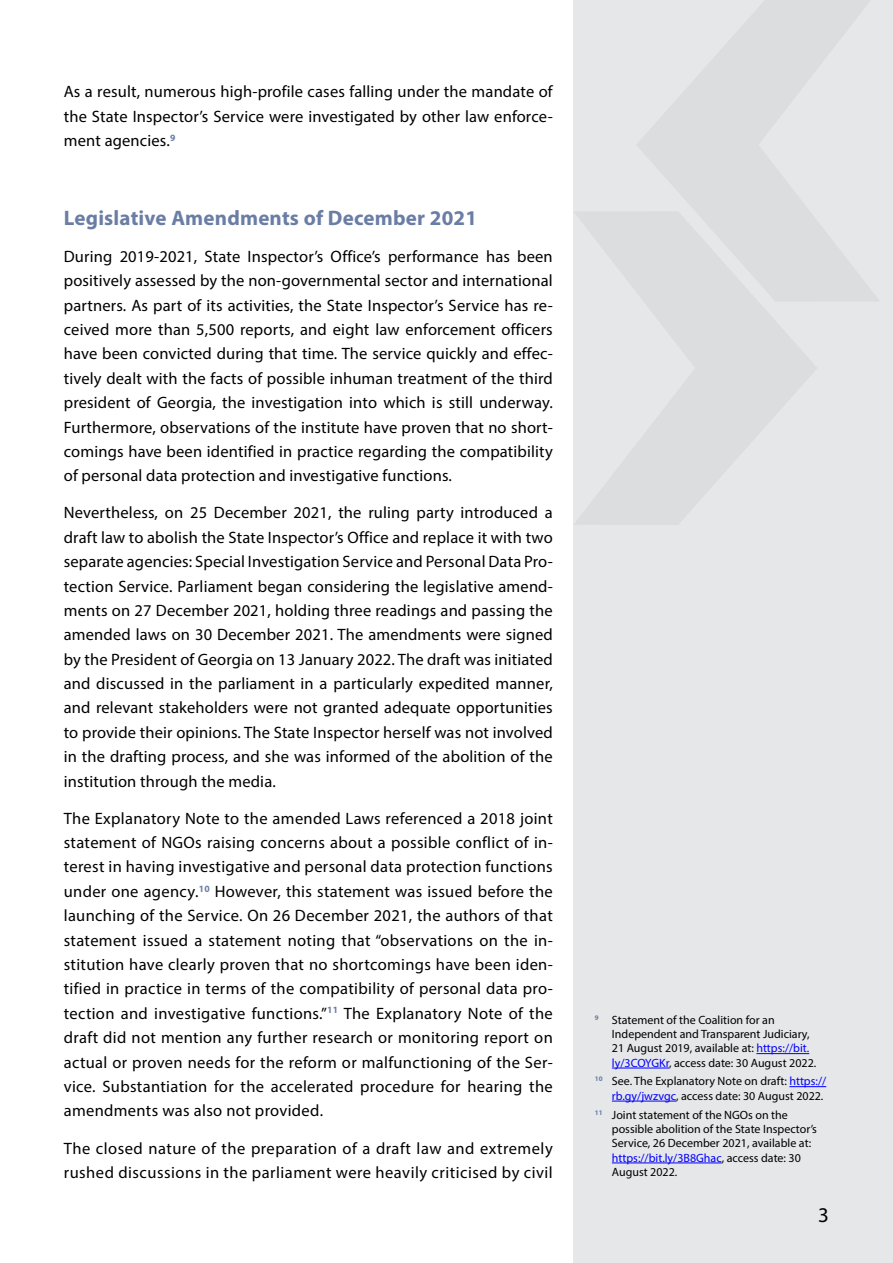
<style>
.page{position:relative;width:893px;height:1263px;background:#fff}
.page>*{position:absolute;margin:0;border:0;box-sizing:border-box;transform-origin:0 0}
.t1{font:700 21px "Myriad Pro";letter-spacing:.01em;color:#6a7da5}
.t2{font:21px "Myriad Pro";color:#000}
.t3{font:16.5px/24.3px "Myriad Pro";letter-spacing:.02em;color:#000;text-align:justify}
.t4{font:12px/14.4px "Myriad Pro";color:#000}
.s1{color:#00f}
</style>
<div class="page">
<div style="left:573px;top:0;width:320px;height:1263px;background:#e6e7e8"></div>
<hr style="left:0;top:0;width:1px;height:1263px;background:#e6e7e8">
<hr style="left:756px;top:1053px;width:53px;height:1px;background:#00f">
<hr style="left:612px;top:1068px;width:57px;height:1px;background:#00f">
<hr style="left:789px;top:1086px;width:37px;height:1px;background:#00f">
<hr style="left:612px;top:1101px;width:64px;height:1px;background:#00f">
<hr style="left:612px;top:1162px;width:110px;height:1px;background:#00f">
<p class="t3" style="left:64px;top:79px;width:490px">As a result, numerous high-profile cases falling under the mandate of the State Inspector’s Service were investigated by other law enforce&shy;ment agencies.<sup>9</sup></p>
<p class="t1" style="left:64px;top:204px;width:415px">Legislative Amendments of December 2021</p>
<p class="t3" style="left:64px;top:244px;width:491px">During 2019-2021, State Inspector’s Office’s performance has been positively assessed by the non-governmental sector and international partners. As part of its activities, the State Inspector’s Service has re&shy;ceived more than 5,500 reports, and eight law enforcement officers have been convicted during that time. The service quickly and effec&shy;tively dealt with the facts of possible inhuman treatment of the third president of Georgia, the investigation into which is still underway.<br>Furthermore, observations of the institute have proven that no short&shy;comings have been identified in practice regarding the compatibility of personal data protection and investigative functions.</p>
<p class="t3" style="left:64px;top:500px;width:491px">Nevertheless, on 25 December 2021, the ruling party introduced a draft law to abolish the State Inspector’s Office and replace it with two separate agencies: Special Investigation Service and Personal Data Pro&shy;tection Service. Parliament began considering the legislative amend&shy;ments on 27 December 2021, holding three readings and passing the amended laws on 30 December 2021. The amendments were signed by the President of Georgia on 13 January 2022. The draft was initiated and discussed in the parliament in a particularly expedited manner, and relevant stakeholders were not granted adequate opportunities to provide their opinions. The State Inspector herself was not involved in the drafting process, and she was informed of the abolition of the institution through the media.</p>
<p class="t3" style="left:64px;top:806px;width:491px">The Explanatory Note to the amended Laws referenced a 2018 joint statement of NGOs raising concerns about a possible conflict of in&shy;terest in having investigative and personal data protection functions under one agency.<sup>10</sup> However, this statement was issued before the launching of the Service. On 26 December 2021, the authors of that statement issued a statement noting that “observations on the in&shy;stitution have clearly proven that no shortcomings have been iden&shy;tified in practice in terms of the compatibility of personal data pro&shy;tection and investigative functions.”<sup>11</sup> The Explanatory Note of the draft did not mention any further research or monitoring report on actual or proven needs for the reform or malfunctioning of the Ser&shy;vice. Substantiation for the accelerated procedure for hearing the amendments was also not provided.</p>
<p class="t3" style="left:64px;top:1135px;width:490px">The closed nature of the preparation of a draft law and extremely rushed discussions in the parliament were heavily criticised by civil</p>
<p class="t4" style="left:612px;top:1012px;width:206px;text-indent:-17px"><sup>9</sup> Statement of the Coalition for an Independent and Transparent Judiciary, 21 August 2019, available at: <span class="s1">https://bit. ly/3COYGKr</span>, access date: 30 August 2022.</p>
<p class="t4" style="left:595px;top:1074px;width:233px;text-align:right"><sup>10</sup> See. The Explanatory Note on draft: <span class="s1">https:// rb.gy/jwzvgc</span>, access date: 30 August 2022.</p>
<p class="t4" style="left:612px;top:1107px;width:207px;text-indent:-17px"><sup>11</sup> Joint statement of the NGOs on the possible abolition of the State Inspector’s Service, 26 December 2021, available at: <span class="s1">https://bit.ly/3B8Ghac</span>, access date: 30<br>August 2022.</p>
<p class="t2" style="left:818px;top:1202px;width:12px">3</p>
</div>
